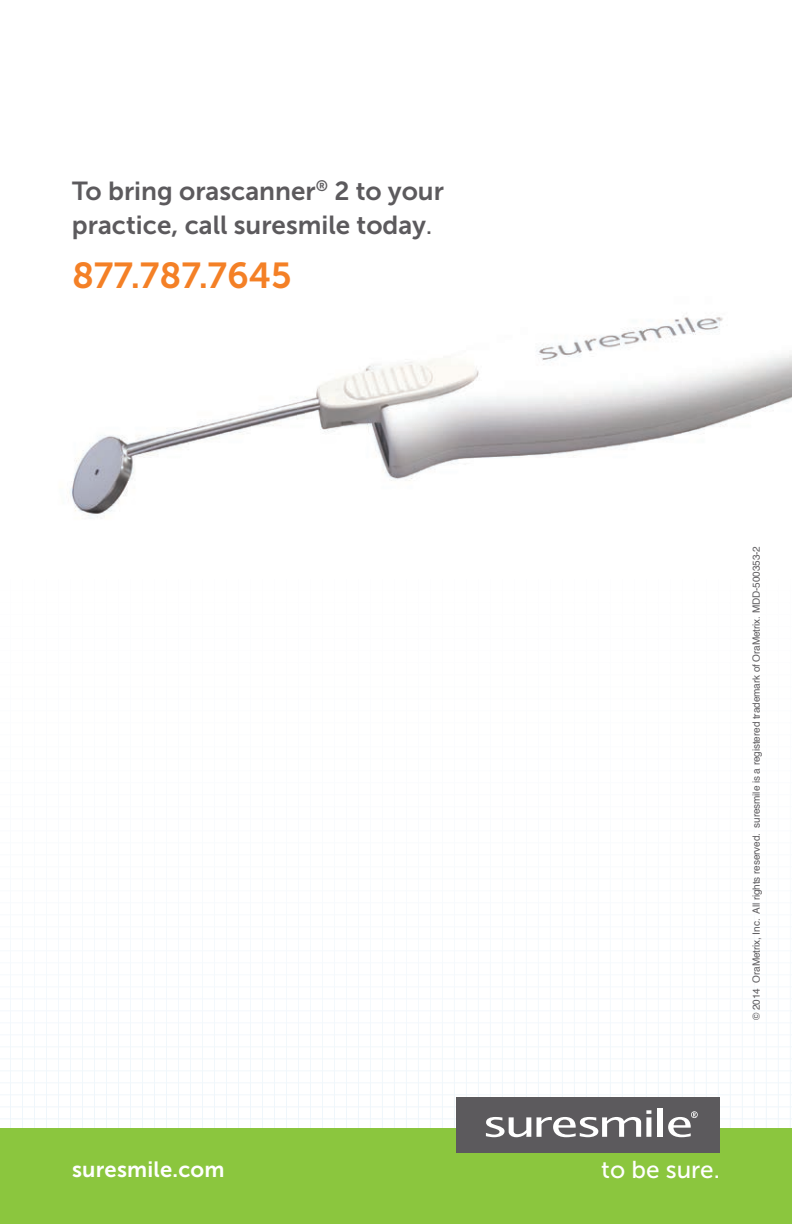
<style>
.page{position:relative;width:792px;height:1224px;background:#fff}
.page>*{position:absolute;margin:0;border:0;box-sizing:border-box;transform-origin:0 0}
.t1{font:36px "Museo Sans 700";color:#f48026}
.t2{font:26px/34px "Museo Sans 700";color:#5c5a5d}
.t3{font:24.4px "Museo Sans 500";color:#fff}
.t4{font:22px "Museo Sans 700";letter-spacing:.01em;color:#fff}
.t5{font:10px "Helvetica";letter-spacing:-.01em;color:#5c5a5d}
.s1{font-family:"Museo Sans 500"}
</style>
<div class="page">
<svg style="left:0;top:961px;width:791px;height:167px"></svg>
<img style="left:70px;top:317px;width:721px;height:201px">
<img style="left:791px;top:354px;width:1px;height:765px">
<div style="left:0;top:1128px;width:792px;height:96px;background:#8bc63e"></div>
<div style="left:457px;top:1097px;width:263px;height:55px;background:#5c5a5d"></div>
<svg style="left:486px;top:1117px;width:45px;height:20px"></svg>
<svg style="left:537px;top:1110px;width:114px;height:27px"></svg>
<div style="left:658px;top:1109px;width:5px;height:28px;background:#fff"></div>
<svg style="left:668px;top:1111px;width:30px;height:26px"></svg>
<h2 class="t2" style="left:72px;top:174px;width:374px">To bring orascanner<sup>®</sup> 2 to your practice, call suresmile today<span class="s1">.</span></h2>
<h1 class="t1" style="left:72px;top:255px;width:221px">877.787.7645</h1>
<h3 class="t4" style="left:72px;top:1157px;width:154px">suresmile.com</h3>
<p class="t5" style="left:748px;top:1020px;width:475px;rotate:-90deg">© 2014 OraMetrix, Inc. All rights reserved. suresmile is a registered trademark of OraMetrix. MDD-500353-2</p>
<h3 class="t3" style="left:601px;top:1157px;width:120px">to be sure.</h3>
</div>
